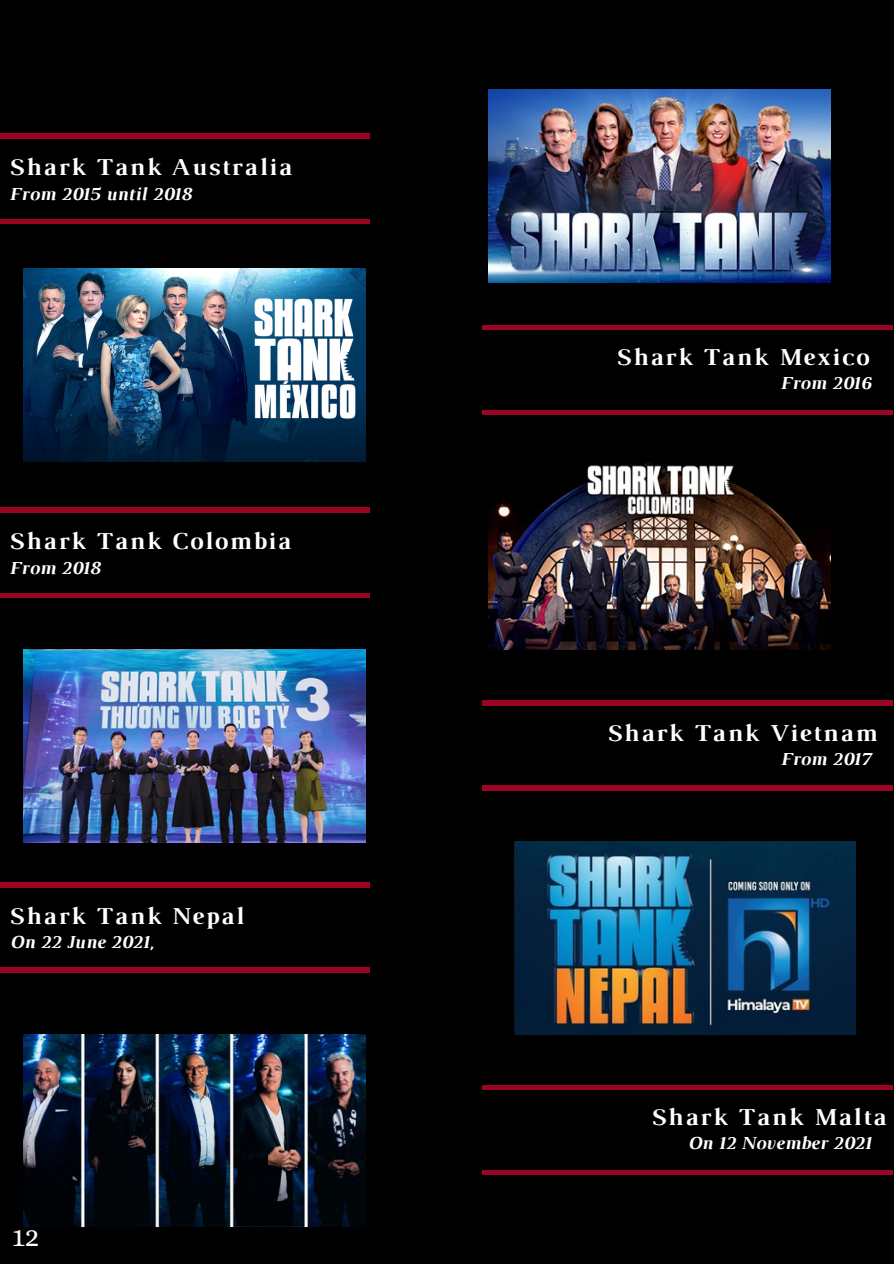
<style>
.page{position:relative;width:894px;height:1264px;background:#fff}
.page>*{position:absolute;margin:0;border:0;box-sizing:border-box;transform-origin:0 0}
.t1{font:29.4px "Alice";color:#fefafa}
.t2{font:700 24.75px "Luthier";letter-spacing:.07em;color:#fff}
.t3{font:italic 700 18.75px "Luthier";color:#fff}
</style>
<div class="page">
<div style="left:0;top:0;width:893px;height:1263px;background:#000"></div>
<hr style="left:0;top:134px;width:369px;height:4px;background:#9b0422">
<hr style="left:0;top:219px;width:369px;height:4px;background:#9b0422">
<hr style="left:483px;top:325px;width:409px;height:4px;background:#9b0422">
<div style="left:483px;top:410px;width:409px;height:5px;background:#9b0422"></div>
<hr style="left:0;top:508px;width:369px;height:4px;background:#9b0422">
<hr style="left:0;top:593px;width:369px;height:4px;background:#9b0422">
<div style="left:483px;top:700px;width:409px;height:5px;background:#9b0422"></div>
<div style="left:483px;top:785px;width:409px;height:5px;background:#9b0422"></div>
<div style="left:0;top:882px;width:369px;height:5px;background:#9b0422"></div>
<div style="left:0;top:967px;width:369px;height:5px;background:#9b0422"></div>
<hr style="left:483px;top:1085px;width:409px;height:4px;background:#9b0422">
<hr style="left:483px;top:1170px;width:409px;height:4px;background:#9b0422">
<img style="left:488px;top:89px;width:341px;height:193px">
<img style="left:24px;top:269px;width:341px;height:192px">
<img style="left:488px;top:462px;width:341px;height:187px">
<img style="left:24px;top:649px;width:341px;height:193px">
<img style="left:514px;top:841px;width:341px;height:193px">
<img style="left:24px;top:1034px;width:341px;height:192px">
<p class="t2" style="left:9px;top:158px;width:284px">Shark Tank Australia</p>
<p class="t3" style="left:9px;top:187px;width:184px">From 2015 until 2018</p>
<p class="t2" style="left:9px;top:532px;width:283px">Shark Tank Colombia</p>
<p class="t3" style="left:9px;top:560px;width:92px">From 2018</p>
<p class="t2" style="left:9px;top:906px;width:236px">Shark Tank Nepal</p>
<p class="t3" style="left:9px;top:935px;width:147px">On 22 June 2021,</p>
<p class="t1" style="left:12px;top:1219px;width:29px">12</p>
<p class="t2" style="left:615px;top:348px;width:254px">Shark Tank Mexico</p>
<p class="t3" style="left:779px;top:376px;width:93px">From 2016</p>
<p class="t2" style="left:606px;top:723px;width:272px">Shark Tank Vietnam</p>
<p class="t3" style="left:779px;top:751px;width:92px">From 2017</p>
<p class="t2" style="left:650px;top:1107px;width:237px">Shark Tank Malta</p>
<p class="t3" style="left:686px;top:1136px;width:185px">On 12 November 2021</p>
</div>
